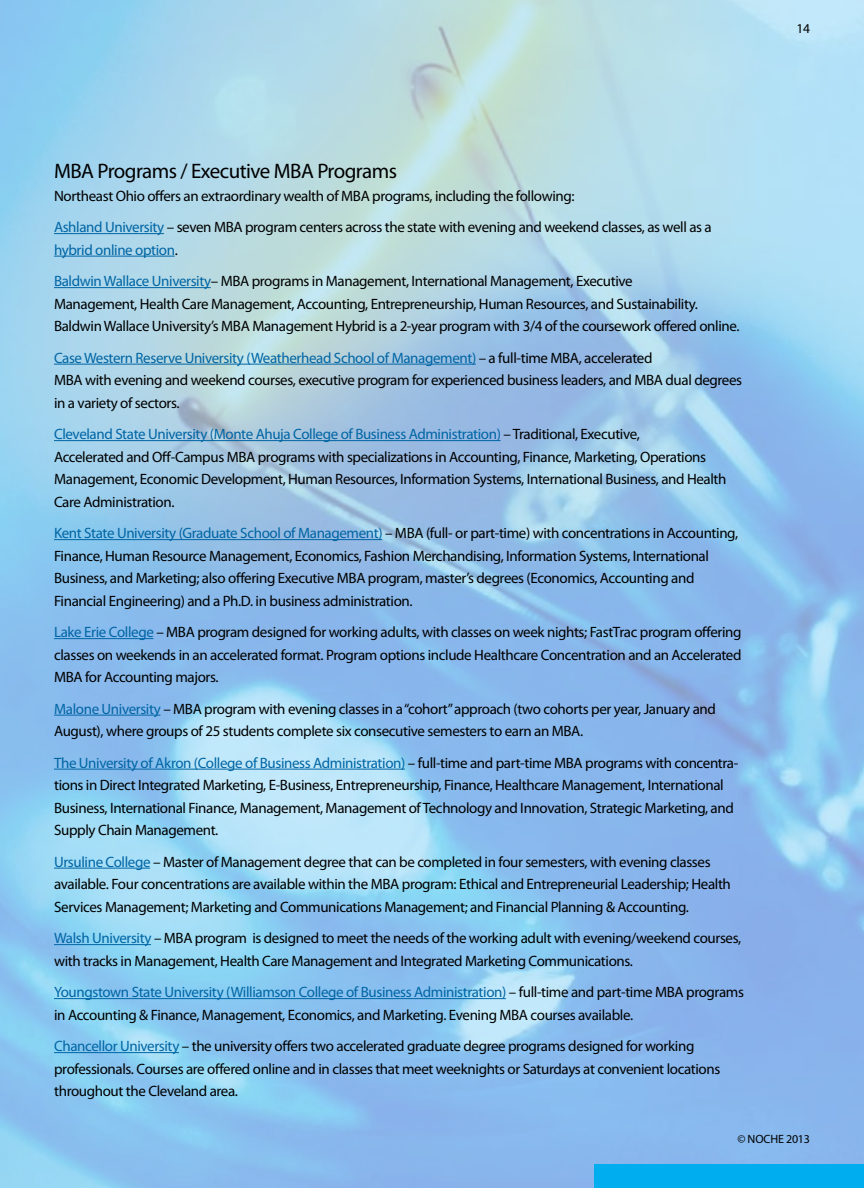
<style>
.page{position:relative;width:864px;height:1188px;background:#fff}
.page>*{position:absolute;margin:0;border:0;box-sizing:border-box;transform-origin:0 0}
.t1{font:21px "Myriad Pro";letter-spacing:-.025em;color:#000}
.t2{font:15px/22.5px "Myriad Pro";letter-spacing:-.025em;color:#000}
.t3{font:13.5px "Myriad Pro";color:#000}
.t4{font:12px "Myriad Pro";letter-spacing:-.025em;color:#000}
.s1{color:#0065a4}
</style>
<div class="page">
<img style="left:0;top:0;width:864px;height:1188px">
<hr style="left:54px;top:233px;width:110px;height:1px;background:#0065a4">
<hr style="left:54px;top:256px;width:121px;height:1px;background:#0065a4">
<hr style="left:54px;top:287px;width:157px;height:1px;background:#0065a4">
<hr style="left:54px;top:364px;width:422px;height:1px;background:#0065a4">
<hr style="left:54px;top:440px;width:447px;height:1px;background:#0065a4">
<hr style="left:54px;top:539px;width:328px;height:1px;background:#0065a4">
<hr style="left:54px;top:638px;width:99px;height:1px;background:#0065a4">
<hr style="left:54px;top:715px;width:106px;height:1px;background:#0065a4">
<hr style="left:54px;top:769px;width:351px;height:1px;background:#0065a4">
<hr style="left:54px;top:868px;width:96px;height:1px;background:#0065a4">
<hr style="left:54px;top:944px;width:97px;height:1px;background:#0065a4">
<hr style="left:54px;top:998px;width:452px;height:1px;background:#0065a4">
<hr style="left:54px;top:1052px;width:125px;height:1px;background:#0065a4">
<div style="left:594px;top:1164px;width:270px;height:24px;background:#00aeef"></div>
<p class="t3" style="left:796px;top:20px;width:15px">14</p>
<h1 class="t1" style="left:54px;top:158px;width:345px">MBA Programs / Executive MBA Programs</h1>
<p class="t2" style="left:54px;top:180px;width:659px;line-height:31.5px">Northeast Ohio offers an extraordinary wealth of MBA programs, including the following:<br><span class="s1">Ashland University</span> – seven MBA program centers across the state with evening and weekend classes, as well as a</p>
<p class="t2" style="left:54px;top:234px;width:580px;line-height:31.5px"><span class="s1">hybrid online option</span>.<br><span class="s1">Baldwin Wallace University</span>– MBA programs in Management, I nternational Management, Executive</p>
<p class="t2" style="left:54px;top:292px;width:687px">Management, Health Care Management, Accounting, Entrepreneurship, Human Resources, and Sustainability.<br>Baldwin Wallace University’s MBA Management Hybrid is a 2-year program with 3/4 of the coursework offered online.</p>
<p class="t2" style="left:54px;top:346px;width:690px"><span class="s1">Case Western Reserve University (Weatherhead School of Management)</span> – a full-time MBA, accelerated<br>MBA with evening and weekend courses, executive program for experienced business leaders, and MBA dual degrees in a variety of sectors.</p>
<p class="t2" style="left:54px;top:423px;width:674px"><span class="s1">Cleveland State University (Monte Ahuja College of Business Administration)</span> – Traditional, Executive,<br>Accelerated and Off-Campus MBA programs with specializations in Accounting, Finance, Marketing, Operations Management, Economic Development, Human Resources, I nformation Systems, I nternational Business, and Health Care Administration.</p>
<p class="t2" style="left:54px;top:522px;width:686px"><span class="s1">Kent State University (Graduate School of Management)</span> – MBA (full- or part-time) with concentrations in Accounting, Finance, Human Resource Management, Economics, Fashion Merchandising, I nformation Systems, I nternational Business, and Marketing; also offering Executive MBA program, master’s degrees (Economics, Accounting and Financial Engineering) and a Ph.D. in business administration.</p>
<p class="t2" style="left:54px;top:621px;width:689px;text-align:justify"><span class="s1">Lake Erie College</span> – MBA program designed for working adults, with classes on week nights; FastTrac program offering classes on weekends in an accelerated format. Program options include Healthcare Concentration and an Accelerated MBA for Accounting majors.</p>
<p class="t2" style="left:54px;top:697px;width:663px"><span class="s1">Malone University</span> – MBA program with evening classes in a “cohort” approach (two cohorts per year, January and<br>August), where groups of 25 students complete six consecutive semesters to earn an MBA.</p>
<p class="t2" style="left:54px;top:751px;width:686px"><span class="s1">The University of Akron (College of Business Administration)</span> – full-time and part-time MBA programs with concentra&shy;tions in Direct I ntegrated Marketing, E-Business, Entrepreneurship, Finance, Healthcare Management, I nternational Business, I nternational Finance, Management, Management of Technology and I nnovation, Strategic Marketing, and Supply Chain Management.</p>
<p class="t2" style="left:54px;top:850px;width:678px"><span class="s1">Ursuline College</span> – Master of Management degree that can be completed in four semesters, with evening classes available. Four concentrations are available within the MBA program: Ethical and Entrepreneurial Leadership; Health<br>Services Management; Marketing and Communications Management; and Financial Planning &amp; Accounting.</p>
<p class="t2" style="left:54px;top:927px;width:689px"><span class="s1">Walsh University</span> – MBA program is designed to meet the needs of the working adult with evening/weekend courses, with tracks in Management, Health Care Management and I ntegrated Marketing Communications.</p>
<p class="t2" style="left:54px;top:981px;width:691px"><span class="s1">Youngstown State University (Williamson College of Business Administration)</span> – full-time and part-time MBA programs in Accounting &amp; Finance, Management, Economics, and Marketing. Evening MBA courses available.</p>
<p class="t2" style="left:54px;top:1035px;width:668px"><span class="s1">Chancellor University</span> – the university offers two accelerated graduate degree programs designed for working professionals. Courses are offered online and in classes that meet weeknights or Saturdays at convenient locations throughout the Cleveland area.</p>
<p class="t4" style="left:737px;top:1132px;width:74px">© NOCHE 2013</p>
</div>
